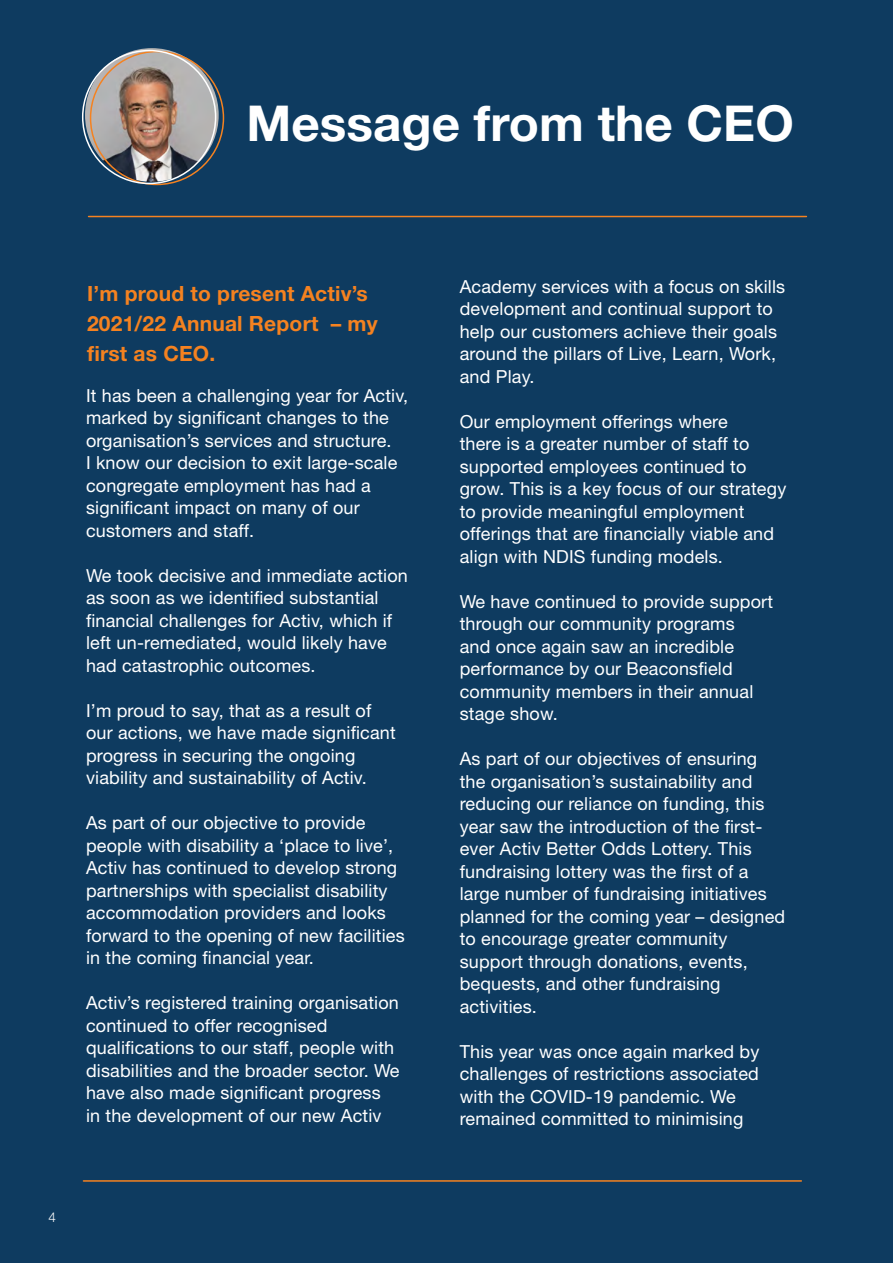
<style>
.page{position:relative;width:893px;height:1263px;background:#0e3b60}
.page>*{position:absolute;margin:0;border:0;box-sizing:border-box;transform-origin:0 0}
.t1{font:700 49.5px "Helvetica Neue LT Std";color:#fff}
.t2{font:700 21px/30px "Helvetica Neue LT Std";letter-spacing:.01em;color:#f58220}
.t3{font:18px/22.5px "Helvetica Neue LT Std";letter-spacing:.01em;color:#fff}
.t4{font:300 13.5px "Helvetica Neue LT Std";color:#fff}
</style>
<div class="page">
<hr style="left:89px;top:216px;width:717px;height:1px;background:#f58220">
<hr style="left:83px;top:1180px;width:718px;height:2px;background:#f58220">
<img style="left:85px;top:48px;width:134px;height:134px;border-radius:67px">
<h1 class="t1" style="left:247px;top:93px;width:549px">Message from the CEO</h1>
<p class="t2" style="left:87px;top:278px;width:292px">I’m proud to present Activ’s<br>2021/22 Annual Report – my first as CEO.</p>
<p class="t3" style="left:86px;top:384px;width:324px">It has been a challenging year for Activ, marked by significant changes to the organisation’s services and structure.<br>I know our decision to exit large-scale congregate employment has had a significant impact on many of our customers and staff.</p>
<p class="t3" style="left:86px;top:564px;width:323px">We took decisive and immediate action as soon as we identified substantial financial challenges for Activ, which if left un-remediated, would likely have had catastrophic outcomes.</p>
<p class="t3" style="left:86px;top:699px;width:311px">I’m proud to say, that as a result of our actions, we have made significant progress in securing the ongoing viability and sustainability of Activ.</p>
<p class="t3" style="left:86px;top:811px;width:320px">As part of our objective to provide people with disability a ‘place to live’, Activ has continued to develop strong partnerships with specialist disability accommodation providers and looks forward to the opening of new facilities in the coming financial year.</p>
<p class="t3" style="left:86px;top:991px;width:315px">Activ’s registered training organisation continued to offer recognised qualifications to our staff, people with disabilities and the broader sector. We have also made significant progress<br>in the development of our new Activ</p>
<p class="t4" style="left:49px;top:1208px;width:9px">4</p>
<p class="t3" style="left:460px;top:275px;width:327px">Academy services with a focus on skills development and continual support to help our customers achieve their goals around the pillars of Live, Learn, Work, and Play.</p>
<p class="t3" style="left:460px;top:410px;width:328px">Our employment offerings where<br>there is a greater number of staff to supported employees continued to grow. This is a key focus of our strategy to provide meaningful employment offerings that are financially viable and align with NDIS funding models.</p>
<p class="t3" style="left:460px;top:590px;width:315px">We have continued to provide support through our community programs<br>and once again saw an incredible performance by our Beaconsfield community members in their annual stage show.</p>
<p class="t3" style="left:460px;top:747px;width:327px">As part of our objectives of ensuring the organisation’s sustainability and reducing our reliance on funding, this year saw the introduction of the first&shy;ever Activ Better Odds Lottery. This fundraising lottery was the first of a large number of fundraising initiatives planned for the coming year – designed to encourage greater community support through donations, events, bequests, and other fundraising activities.</p>
<p class="t3" style="left:460px;top:1040px;width:301px">This year was once again marked by challenges of restrictions associated with the COVID-19 pandemic. We remained committed to minimising</p>
</div>
